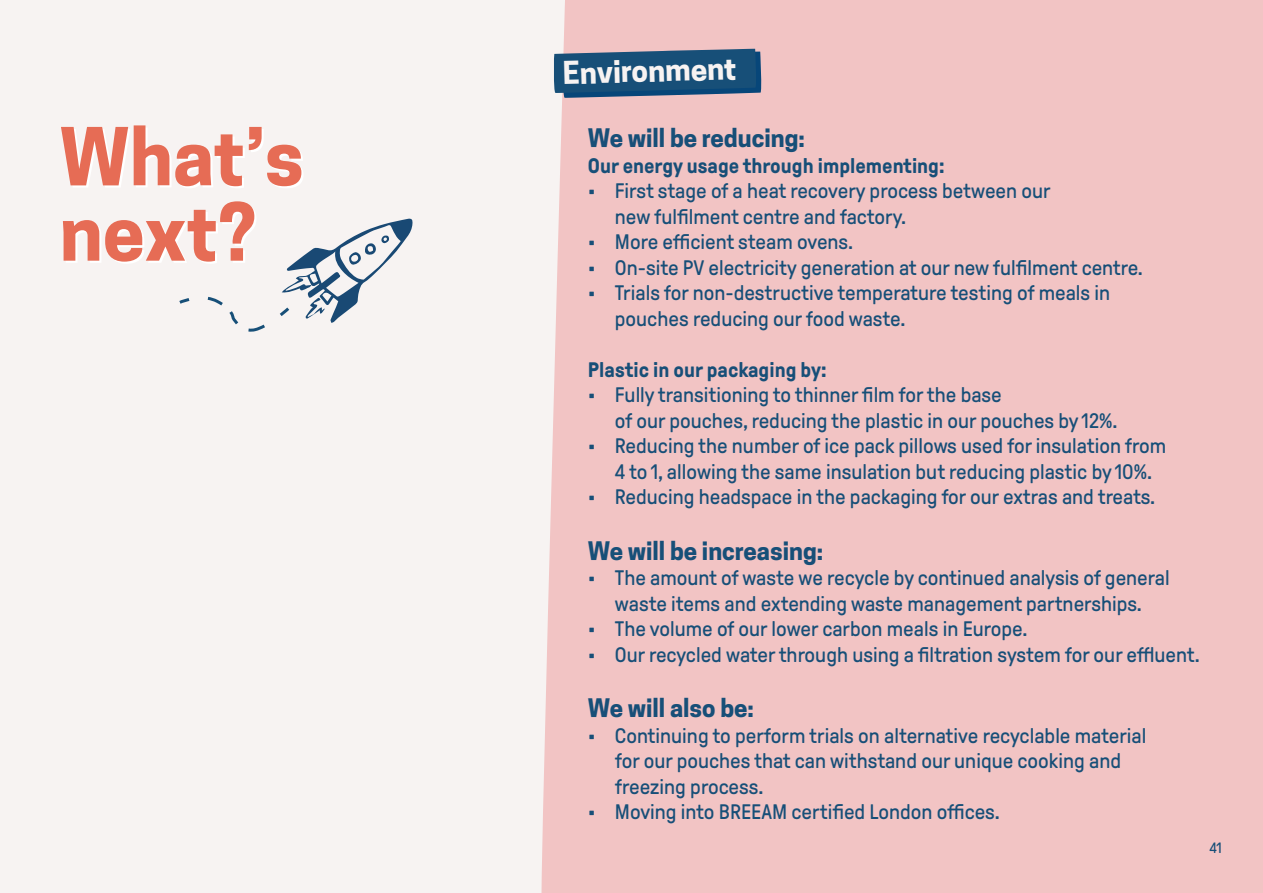
<style>
.page{position:relative;width:1263px;height:893px;background:#f7f3f2}
.page>*{position:absolute;margin:0;border:0;box-sizing:border-box;transform-origin:0 0}
.t1{font:700 74.85px/75.4px "Cooper Hewitt";color:#e66c55}
.t2{font:700 29.55px "Cooper Hewitt";color:#f7f3f2}
.t3{font:700 24px "Cooper Hewitt";color:#174f78}
.t4{font:21px/25.5px "GT Pressura";color:#174f78}
.t5{font:700 21px "GT Pressura";color:#174f78}
.t6{font:15px "GT Pressura";color:#174f78}
</style>
<div class="page">
<div style="left:541px;top:0;width:722px;height:893px;background:#f2c4c4"></div>
<svg style="left:179px;top:218px;width:234px;height:114px"></svg>
<svg style="left:553px;top:49px;width:234px;height:49px;background:#436788"></svg>
<h2 class="t2" style="left:563px;top:55px;width:175px;rotate:-1deg">Environment</h2>
<h1 class="t1" style="left:60px;top:120px;width:246px">What’s next?</h1>
<p class="t3" style="left:588px;top:124px;width:219px">We will be reducing:</p>
<p class="t5" style="left:588px;top:154px;width:358px">Our energy usage through implementing:</p>
<p class="t4" style="left:615px;top:178px;width:437px;text-indent:-27px">• First stage of a heat recovery process between our new fulfilment centre and factory.</p>
<p class="t4" style="left:588px;top:229px;width:267px">• More efficient steam ovens.</p>
<p class="t4" style="left:588px;top:255px;width:557px">• On-site PV electricity generation at our new fulfilment centre.</p>
<p class="t4" style="left:615px;top:280px;width:497px;text-indent:-27px">• Trials for non-destructive temperature testing of meals in pouches reducing our food waste.</p>
<p class="t5" style="left:588px;top:358px;width:240px">Plastic in our packaging by:</p>
<p class="t4" style="left:615px;top:382px;width:504px;text-indent:-27px">• Fully transitioning to thinner film for the base<br>of our pouches, reducing the plastic in our pouches by 12%.</p>
<p class="t4" style="left:615px;top:433px;width:553px;text-indent:-27px">• Reducing the number of ice pack pillows used for insulation from<br>4 to 1, allowing the same insulation but reducing plastic by 10%.</p>
<p class="t4" style="left:588px;top:484px;width:569px">• Reducing headspace in the packaging for our extras and treats.</p>
<p class="t3" style="left:588px;top:536px;width:237px">We will be increasing:</p>
<p class="t4" style="left:588px;top:565px;width:583px;text-align:center">• The amount of waste we recycle by continued analysis of general waste items and extending waste management partnerships.</p>
<p class="t4" style="left:588px;top:616px;width:441px">• The volume of our lower carbon meals in Europe.</p>
<p class="t4" style="left:588px;top:642px;width:613px">• Our recycled water through using a filtration system for our effluent.</p>
<p class="t3" style="left:588px;top:694px;width:167px">We will also be:</p>
<p class="t4" style="left:615px;top:723px;width:533px;text-indent:-27px">• Continuing to perform trials on alternative recyclable material for our pouches that can withstand our unique cooking and freezing process.</p>
<p class="t4" style="left:588px;top:799px;width:413px">• Moving into BREEAM certified London offices.</p>
<p class="t6" style="left:1209px;top:840px;width:14px">41</p>
</div>
